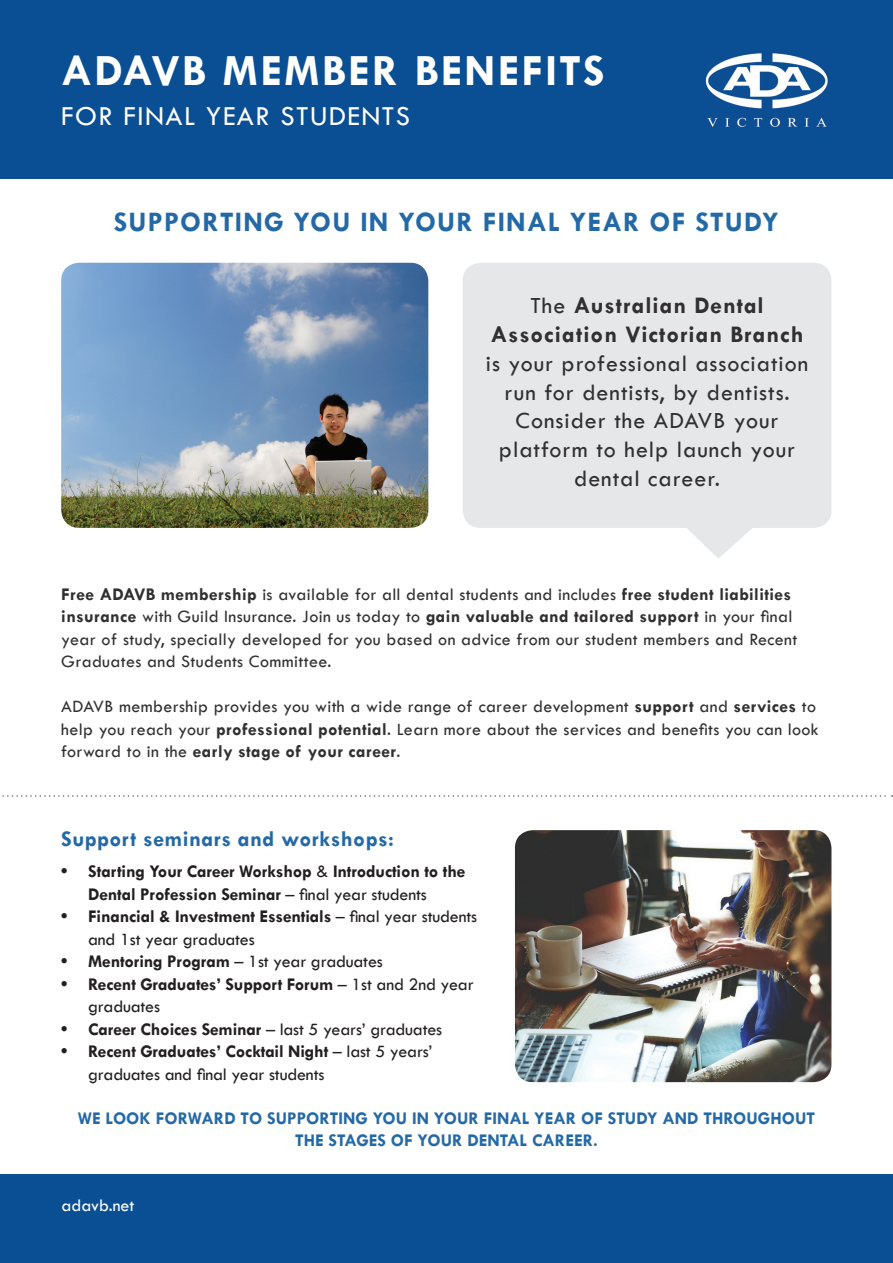
<style>
.page{position:relative;width:893px;height:1263px;background:#fff}
.page>*{position:absolute;margin:0;border:0;box-sizing:border-box;transform-origin:0 0}
.t1{font:700 45px "Tw Cen";letter-spacing:.05em;color:#fff}
.t2{font:700 28.5px "Tw Cen";letter-spacing:.04em;color:#2369a7}
.t3{font:28.5px "Tw Cen";letter-spacing:.05em;color:#fff}
.t4{font:24px/28.8px "Tw Cen";letter-spacing:.04em;color:#312f30;text-align:center}
.t5{font:700 24px/28.8px "Tw Cen";letter-spacing:.04em;color:#312f30;text-align:center}
.t6{font:700 22.5px "Tw Cen";letter-spacing:.02em;color:#2369a7}
.t7{font:18px/22.5px "Tw Cen";letter-spacing:.02em;color:#312f30}
.t8{font:700 18px/22.5px "Tw Cen";letter-spacing:-.01em;color:#231f20}
.t9{font:18px/22.5px "Tw Cen";letter-spacing:-.01em;color:#231f20}
.t10{font:700 18px/21.6px "Tw Cen";color:#2369a7;text-align:center}
.t11{font:18px "Tw Cen";color:#fff}
.s1{font-weight:400}
.s2{font-weight:700}
</style>
<div class="page">
<svg style="left:687px;top:528px;width:65px;height:30px"></svg>
<img style="left:515px;top:830px;width:316px;height:252px">
<div style="left:0;top:0;width:893px;height:179px;background:#0a4e94"></div>
<img style="left:705px;top:53px;width:123px;height:74px">
<div style="left:463px;top:263px;width:368px;height:265px;background:#e6e7e9;border-radius:18px"></div>
<img style="left:61px;top:263px;width:367px;height:265px">
<svg style="left:2px;top:795px;width:891px;height:2px"></svg>
<div style="left:0;top:1174px;width:893px;height:89px;background:#0a4e94"></div>
<h1 class="t1" style="left:61px;top:44px;width:545px">ADAVB MEMBER BENEFITS</h1>
<h2 class="t3" style="left:61px;top:99px;width:350px">FOR FINAL YEAR STUDENTS</h2>
<h2 class="t2" style="left:114px;top:205px;width:666px">SUPPORTING YOU IN YOUR FINAL YEAR OF STUDY</h2>
<h3 class="t5" style="left:491px;top:291px;width:314px"><span class="s1">The</span> Australian Dental<br>Association Victorian Branch</h3>
<h3 class="t4" style="left:486px;top:349px;width:324px">is your professional association run for dentists, by dentists.<br>Consider the ADAVB your platform to help launch your dental career.</h3>
<p class="t7" style="left:61px;top:583px;width:737px"><span class="s2">Free ADAVB membership</span> is available for all dental students and includes <span class="s2">free student liabilities insurance</span> with Guild Insurance. Join us today to <span class="s2">gain valuable and tailored support</span> in your final year of study, specially developed for you based on advice from our student members and Recent Graduates and Students Committee.</p>
<p class="t7" style="left:61px;top:695px;width:759px">ADAVB membership provides you with a wide range of career development <span class="s2">support</span> and <span class="s2">services</span> to help you reach your <span class="s2">professional potential</span>. Learn more about the services and benefits you can look forward to in the <span class="s2">early stage of your career</span>.</p>
<p class="t6" style="left:61px;top:825px;width:334px">Support seminars and workshops:</p>
<p class="t8" style="left:88px;top:860px;width:379px;text-indent:-27px">• Starting Your Career Workshop <span class="s1">&amp;</span> Introduction to the<br>Dental Profession Seminar <span class="s1">– final year students</span></p>
<p class="t9" style="left:88px;top:905px;width:390px;text-indent:-27px"><span class="s2">• Financial &amp; Investment Essentials</span> – final year students and 1st year graduates</p>
<p class="t8" style="left:61px;top:950px;width:323px">• Mentoring Program <span class="s1">– 1st year graduates</span></p>
<p class="t8" style="left:88px;top:972px;width:387px;text-indent:-27px">• Recent Graduates’ Support Forum <span class="s1">– 1st and 2nd year graduates</span></p>
<p class="t8" style="left:61px;top:1017px;width:383px">• Career Choices Seminar <span class="s1">– last 5 years’ graduates</span></p>
<p class="t9" style="left:88px;top:1040px;width:346px;text-indent:-27px"><span class="s2">• Recent Graduates’ Cocktail Night</span> – last 5 years’ graduates and final year students</p>
<p class="t10" style="left:78px;top:1107px;width:739px">WE LOOK FORWARD TO SUPPORTING YOU IN YOUR FINAL YEAR OF STUDY AND THROUGHOUT<br>THE STAGES OF YOUR DENTAL CAREER.</p>
<p class="t11" style="left:62px;top:1195px;width:74px">adavb.net</p>
</div>
